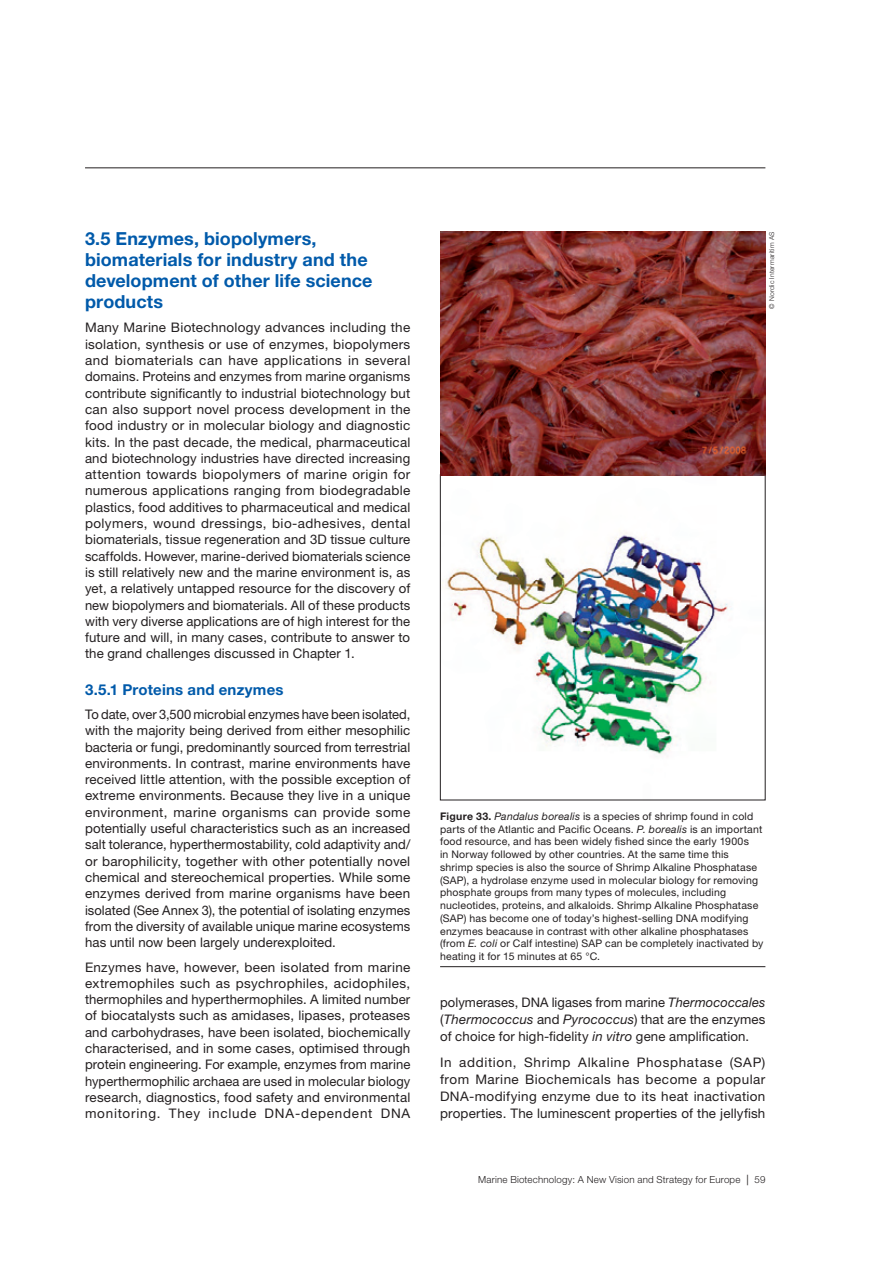
<style>
.page{position:relative;width:893px;height:1263px;background:#fff}
.page>*{position:absolute;margin:0;border:0;box-sizing:border-box;transform-origin:0 0}
.t1{font:700 18px/21.1px "Helvetica Neue LT Std";letter-spacing:.005em;color:#015aaa}
.t2{font:700 15px "Helvetica Neue LT Std";letter-spacing:.015em;color:#015aaa}
.t3{font:13.2px/16.4px "Helvetica Neue LT Std";letter-spacing:.01em;color:#231f20;text-align:justify}
.t4{font:10.5px/12.8px "Helvetica Neue LT Std";letter-spacing:.015em;color:#231f20}
.t5{font:300 9.75px "Helvetica Neue LT Std";letter-spacing:.02em;color:#231f20}
.t6{font:300 6.75px "Helvetica Neue LT Std";letter-spacing:.035em;color:#231f20}
.s1{font-weight:700}
.s2{font-style:italic}
.s3{font-weight:400;font-size:10.5px}
</style>
<div class="page">
<hr style="left:85px;top:167px;width:680px;height:1px;background:#231f20">
<hr style="left:440px;top:966px;width:325px;height:1px;background:#231f20">
<img style="left:440px;top:232px;width:325px;height:522px">
<div style="left:440px;top:474px;width:325px;height:326px;border:1px solid #231f20"></div>
<h1 class="t1" style="left:85px;top:227px;width:289px">3.5 Enzymes, biopolymers, biomaterials for industry and the development of other life science products</h1>
<p class="t3" style="left:85px;top:319px;width:327px">Many Marine Biotechnology advances including the isolation, synthesis or use of enzymes, biopolymers and biomaterials can have applications in several domains. Proteins and enzymes from marine organisms contribute significantly to industrial biotechnology but can also support novel process development in the food industry or in molecular biology and diagnostic kits. In the past decade, the medical, pharmaceutical and biotechnology industries have directed increasing attention towards biopolymers of marine origin for numerous applications ranging from biodegradable plastics, food additives to pharmaceutical and medical polymers, wound dressings, bio-adhesives, dental biomaterials, tissue regeneration and 3D tissue culture scaffolds. However, marine-derived biomaterials science is still relatively new and the marine environment is, as yet, a relatively untapped resource for the discovery of new biopolymers and biomaterials. All of these products with very diverse applications are of high interest for the future and will, in many cases, contribute to answer to the grand challenges discussed in Chapter 1.</p>
<p class="t2" style="left:85px;top:680px;width:200px">3.5.1 Proteins and enzymes</p>
<p class="t3" style="left:85px;top:706px;width:327px">To date, over 3,500 microbial enzymes have been isolated, with the majority being derived from either mesophilic bacteria or fungi, predominantly sourced from terrestrial environments. In contrast, marine environments have received little attention, with the possible exception of extreme environments. Because they live in a unique environment, marine organisms can provide some potentially useful characteristics such as an increased salt tolerance, hyperthermostability, cold adaptivity and/ or barophilicity, together with other potentially novel chemical and stereochemical properties. While some enzymes derived from marine organisms have been isolated (See Annex 3), the potential of isolating enzymes from the diversity of available unique marine ecosystems has until now been largely underexploited.</p>
<p class="t3" style="left:85px;top:958px;width:327px">Enzymes have, however, been isolated from marine extremophiles such as psychrophiles, acidophiles, thermophiles and hyperthermophiles. A limited number of biocatalysts such as amidases, lipases, proteases and carbohydrases, have been isolated, biochemically characterised, and in some cases, optimised through protein engineering. For example, enzymes from marine hyperthermophilic archaea are used in molecular biology research, diagnostics, food safety and environmental monitoring. They include DNA-dependent DNA</p>
<p class="t6" style="left:768px;top:309px;width:78px;rotate:-90deg">© Nordic Intermaritim AS</p>
<p class="t4" style="left:440px;top:809px;width:325px"><span class="s1">Figure 33.</span> <span class="s2">Pandalus borealis</span> is a species of shrimp found in cold parts of the Atlantic and Pacific Oceans. <span class="s2">P. borealis</span> is an important food resource, and has been widely fished since the early 1900s<br>in Norway followed by other countries. At the same time this shrimp species is also the source of Shrimp Alkaline Phosphatase (SAP), a hydrolase enzyme used in molecular biology for removing phosphate groups from many types of molecules, including nucleotides, proteins, and alkaloids. Shrimp Alkaline Phosphatase (SAP) has become one of today’s highest-selling DNA modifying enzymes beacause in contrast with other alkaline phosphatases (from <span class="s2">E. coli</span> or Calf intestine) SAP can be completely inactivated by heating it for 15 minutes at 65 °C.</p>
<p class="t3" style="left:440px;top:993px;width:327px;line-height:17.2px">polymerases, DNA ligases from marine <span class="s2">Thermococcales </span>(<span class="s2">Thermococcus</span> and <span class="s2">Pyrococcus</span>) that are the enzymes of choice for high-fidelity <span class="s2">in vitro</span> gene amplification.</p>
<p class="t3" style="left:440px;top:1053px;width:327px;line-height:17.2px">In addition, Shrimp Alkaline Phosphatase (SAP) from Marine Biochemicals has become a popular DNA-modifying enzyme due to its heat inactivation properties. The luminescent properties of the jellyfish</p>
<p class="t5" style="left:478px;top:1173px;width:289px">Marine Biotechnology: A New Vision and Strategy for Europe <span class="s3">|</span> 59</p>
</div>
